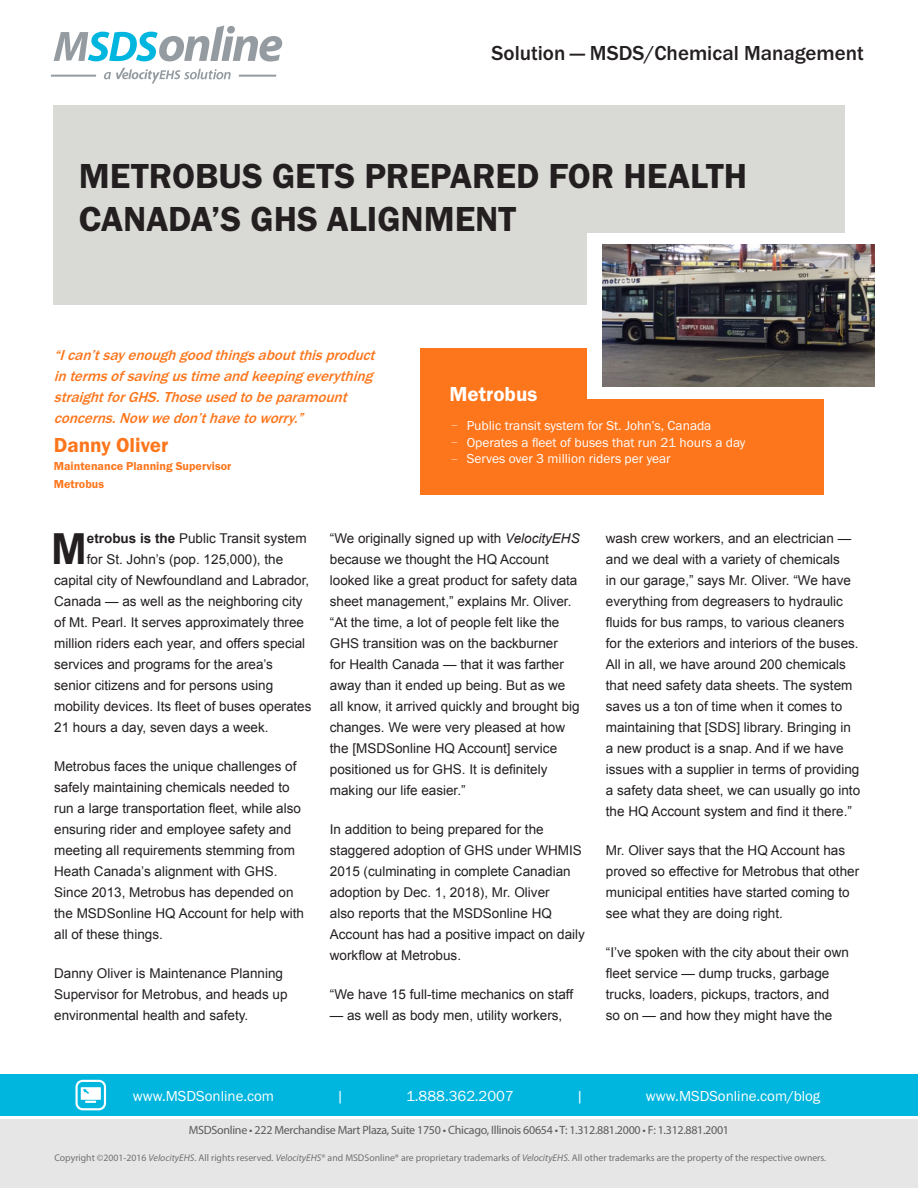
<style>
.page{position:relative;width:918px;height:1188px;background:#fff}
.page>*{position:absolute;margin:0;border:0;box-sizing:border-box;transform-origin:0 0}
.t1{font:700 42.9px "Arial";color:#231f20}
.t2{font:36px/43.5px "Franklin Gothic URW Dem";color:#231f20}
.t3{font:500 21px "Franklin Gothic URW";color:#231f20}
.t4{font:21px "Franklin Gothic URW Dem";color:#fd761c}
.t5{font:21px "Franklin Gothic URW Dem";color:#fff}
.t6{font:italic 500 15px/21px "Franklin Gothic URW";color:#fd761c}
.t7{font:15px "Franklin Gothic URW Boo";color:#fff}
.t8{font:13.5px/21px "Arial";color:#231f20}
.t9{font:13.5px "Franklin Gothic URW Boo";color:#fff}
.t10{font:12px "Myriad Pro";letter-spacing:-.025em;color:#5d5b5c}
.t11{font:12px "Franklin Gothic URW Dem";color:#fd761c}
.t12{font:9.75px "Myriad Pro";color:#717074}
.t13{font:7.5px "Minion Pro";color:#fff}
.s1{font-weight:700}
.s2{font-style:italic}
</style>
<div class="page">
<div style="left:0;top:1120px;width:918px;height:68px;background:#e6e6e6"></div>
<div style="left:0;top:1074px;width:918px;height:42px;background:#00b6de"></div>
<svg style="left:76px;top:1080px;width:30px;height:30px"></svg>
<svg style="left:54px;top:25px;width:228px;height:37px"></svg>
<svg style="left:104px;top:68px;width:127px;height:16px"></svg>
<hr style="left:239px;top:75px;width:37px;height:2px;background:#959ca1">
<hr style="left:51px;top:75px;width:45px;height:2px;background:#959ca1">
<div style="left:420px;top:348px;width:403px;height:147px;background:#fd761c"></div>
<div style="left:54px;top:105px;width:791px;height:199px;background:#d9d9d6"></div>
<div style="left:588px;top:233px;width:300px;height:166px;background:#fff"></div>
<img style="left:602px;top:245px;width:273px;height:142px">
<h3 class="t3" style="left:492px;top:40px;width:374px">Solution — MSDS/Chemical Management</h3>
<p class="t2" style="left:79px;top:153px;width:670px">METROBUS GETS PREPARED FOR HEALTH<br>CANADA’S GHS ALIGNMENT</p>
<p class="t6" style="left:54px;top:345px;width:327px">“Ican’tsayenoughgoodthingsaboutthisproduct intermsofsavingustimeandkeepingeverything straightforGHS.Thoseusedtobeparamount concerns.Now wedon’thavetoworry.”</p>
<p class="t4" style="left:54px;top:432px;width:116px">Danny Oliver</p>
<p class="t11" style="left:54px;top:459px;width:179px">Maintenance Planning Supervisor</p>
<p class="t11" style="left:54px;top:477px;width:52px">Metrobus</p>
<p class="t5" style="left:449px;top:381px;width:89px">Metrobus</p>
<p class="t13" style="left:451px;top:419px;width:8px">—</p>
<p class="t13" style="left:451px;top:436px;width:8px">—</p>
<p class="t13" style="left:451px;top:453px;width:8px">—</p>
<p class="t9" style="left:467px;top:417px;width:246px">Public transit system for St. John’s, Canada</p>
<p class="t9" style="left:467px;top:434px;width:280px">Operates a fleet of buses that run 21 hours a day</p>
<p class="t9" style="left:467px;top:450px;width:205px">Serves over 3 million riders per year</p>
<p class="t1" style="left:51px;top:518px;width:37px">M</p>
<p class="t8" style="left:87px;top:527px;width:221px"><span class="s1">etrobus is the</span> Public Transit system</p>
<p class="t8" style="left:87px;top:548px;width:198px">for St. John’s (pop. 125,000), the</p>
<p class="t8" style="left:54px;top:569px;width:257px">capital city of Newfoundland and Labrador,</p>
<p class="t8" style="left:54px;top:590px;width:250px">Canada — as well as the neighboring city</p>
<p class="t8" style="left:54px;top:611px;width:251px">of Mt. Pearl. It serves approximately three</p>
<p class="t8" style="left:54px;top:632px;width:253px">million riders each year, and offers special</p>
<p class="t8" style="left:54px;top:653px;width:220px">services and programs for the area’s</p>
<p class="t8" style="left:54px;top:674px;width:221px">senior citizens and for persons using</p>
<p class="t8" style="left:54px;top:695px;width:259px">mobility devices. Its fleet of buses operates</p>
<p class="t8" style="left:54px;top:716px;width:216px">21 hours a day, seven days a week.</p>
<p class="t8" style="left:54px;top:755px;width:251px">Metrobus faces the unique challenges of safely maintaining chemicals needed to run a large transportation fleet, while also ensuring rider and employee safety and meeting all requirements stemming from Heath Canada’s alignment with GHS.<br>Since 2013, Metrobus has depended on the MSDSonline HQ Account for help with all of these things.</p>
<p class="t8" style="left:54px;top:962px;width:235px">Danny Oliver is Maintenance Planning<br>Supervisor for Metrobus, and heads up environmental health and safety.</p>
<p class="t8" style="left:330px;top:527px;width:251px">“We originally signed up with <span class="s2">VelocityEHS </span>because we thought the HQ Account looked like a great product for safety data sheet management,” explains Mr. Oliver. “At the time, a lot of people felt like the GHS transition was on the backburner<br>for Health Canada — that it was farther away than it ended up being. But as we all know, it arrived quickly and brought big changes. We were very pleased at how the [MSDSonline HQ Account] service positioned us for GHS. It is definitely making our life easier.”</p>
<p class="t8" style="left:330px;top:818px;width:257px">In addition to being prepared for the staggered adoption of GHS under WHMIS 2015 (culminating in complete Canadian adoption by Dec. 1, 2018), Mr. Oliver<br>also reports that the MSDSonline HQ Account has had a positive impact on daily workflow at Metrobus.</p>
<p class="t8" style="left:330px;top:983px;width:245px">“We have 15 full-time mechanics on staff</p>
<p class="t8" style="left:330px;top:1004px;width:234px">— as well as body men, utility workers,</p>
<p class="t8" style="left:606px;top:527px;width:256px">wash crew workers, and an electrician — and we deal with a variety of chemicals<br>in our garage,” says Mr. Oliver. “We have everything from degreasers to hydraulic fluids for bus ramps, to various cleaners for the exteriors and interiors of the buses.<br>All in all, we have around 200 chemicals that need safety data sheets. The system saves us a ton of time when it comes to maintaining that [SDS] library. Bringing in a new product is a snap. And if we have issues with a supplier in terms of providing a safety data sheet, we can usually go into the HQ Account system and find it there.”</p>
<p class="t8" style="left:606px;top:839px;width:255px">Mr. Oliver says that the HQ Account has proved so effective for Metrobus that other municipal entities have started coming to see what they are doing right.</p>
<p class="t8" style="left:606px;top:941px;width:245px">“I’ve spoken with the city about their own fleet service — dump trucks, garbage trucks, loaders, pickups, tractors, and<br>so on — and how they might have the</p>
<p class="t7" style="left:133px;top:1087px;width:143px">www.MSDSonline.com</p>
<p class="t7" style="left:336px;top:1087px;width:9px">|</p>
<p class="t7" style="left:406px;top:1087px;width:109px">1.888.362.2007</p>
<p class="t7" style="left:576px;top:1087px;width:9px">|</p>
<p class="t7" style="left:646px;top:1087px;width:176px">www.MSDSonline.com/blog</p>
<p class="t10" style="left:189px;top:1123px;width:542px">MSDSonline • 222 Merchandise Mart Plaza, Suite 1750 • Chicago, Illinois 60654 • T: 1.312.881.2000 • F: 1.312.881.2001</p>
<p class="t12" style="left:54px;top:1152px;width:773px">Copyright ©2001-2016 <span class="s2">VelocityEHS</span>. All rights reserved. <span class="s2">VelocityEHS</span>® and MSDSonline® are proprietary trademarks of <span class="s2">VelocityEHS</span>. All other trademarks are the property of the respective owners.</p>
</div>
